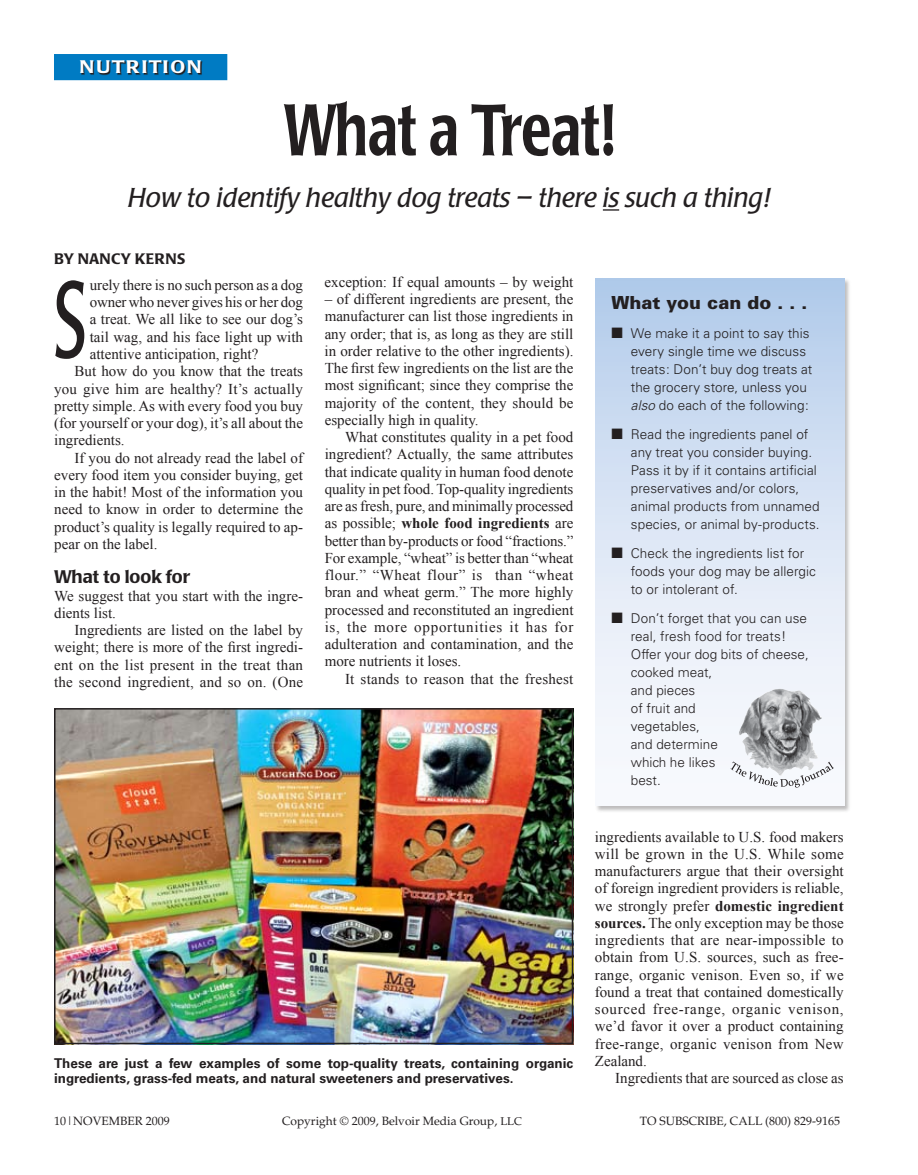
<style>
.page{position:relative;width:918px;height:1175px;background:#fff}
.page>*{position:absolute;margin:0;border:0;box-sizing:border-box;transform-origin:0 0}
.t1{font:108px "Poppl Laudatio";color:#231f20;scale:.6 1}
.t2{font:500 72px "Poppl Laudatio";color:#231f20;scale:.74 1}
.t3{font:italic 27px "Poppl Laudatio";color:#231f20}
.t4{font:900 18px "Univers";color:#231f20}
.t5{font:500 18px "Poppl Laudatio";color:#231f20}
.t6{font:500 18px "Poppl Laudatio";letter-spacing:.055em;color:#fff;scale:1.1 1}
.t7{font:15px/17.2px "Times New Roman";color:#231f20;text-align:justify}
.t8{font:15px "Times New Roman";letter-spacing:.02em;color:#231f20}
.t9{font:500 15px "Poppl Laudatio";letter-spacing:.02em;color:#231f20}
.t10{font:15px "Zapf Dingbats";color:#231f20}
.t11{font:300 13.5px/18px "Univers";letter-spacing:.005em;color:#231f20}
.t12{font:700 13.5px/15px "Univers";color:#231f20}
.t13{font:12px "Palatino";color:#231f20}
.s1{font-weight:700}
.s2{font-style:italic}
.s3{font-size:11.25px}
</style>
<div class="page">
<svg style="left:603px;top:209px;width:16px;height:2px"></svg>
<div style="left:55px;top:55px;width:172px;height:24px;background:#007bc3"></div>
<div style="left:54px;top:54px;width:173px;height:26px;border:2px solid #007bc3"></div>
<svg style="left:76px;top:56px;width:152px;height:25px"></svg>
<div style="left:594px;top:278px;width:258px;height:535px;background:#231f20;opacity:.3"></div>
<div style="left:595px;top:279px;width:249px;height:526px;background:linear-gradient(to bottom,#b6cdeb,#fffeff)"></div>
<img style="left:739px;top:688px;width:83px;height:73px">
<svg style="left:731px;top:761px;width:103px;height:26px"></svg>
<img style="left:57px;top:711px;width:513px;height:330px">
<div style="left:54px;top:708px;width:519px;height:336px;border:2px solid #231f20"></div>
<p class="t6" style="left:80px;top:57px;width:110px">N UTRITION</p>
<h2 class="t2" style="left:284px;top:89px;width:449px">WHAT A TREAT!</h2>
<h3 class="t3" style="left:128px;top:183px;width:644px">How to identify healthy dog treats – there is such a thing!</h3>
<p class="t9" style="left:54px;top:250px;width:132px">BY NANCY KERNS</p>
<p class="t7" style="left:90px;top:276px;width:215px">urely there is no such person as a dog</p>
<p class="t7" style="left:90px;top:293px;width:215px">owner who never gives his or her dog</p>
<p class="t7" style="left:90px;top:310px;width:215px">a treat. We all like to see our dog’s</p>
<p class="t7" style="left:90px;top:328px;width:215px">tail wag, and his face light up with</p>
<p class="t7" style="left:90px;top:345px;width:170px">attentive anticipation, right?</p>
<p class="t7" style="left:75px;top:362px;width:230px">But how do you know that the treats</p>
<p class="t7" style="left:54px;top:379px;width:250px">you give him are healthy? It’s actually</p>
<p class="t7" style="left:54px;top:397px;width:250px">pretty simple. As with every food you buy</p>
<p class="t7" style="left:54px;top:414px;width:250px">(for yourself or your dog), it’s all about the</p>
<p class="t7" style="left:54px;top:431px;width:72px">ingredients.</p>
<p class="t7" style="left:75px;top:448px;width:230px">If you do not already read the label of</p>
<p class="t7" style="left:54px;top:466px;width:250px">every food item you consider buying, get</p>
<p class="t7" style="left:54px;top:483px;width:250px">in the habit! Most of the information you</p>
<p class="t7" style="left:54px;top:500px;width:250px">need to know in order to determine the</p>
<p class="t7" style="left:54px;top:517px;width:250px">product’s quality is legally required to ap-</p>
<p class="t7" style="left:54px;top:535px;width:105px">pear on the label.</p>
<p class="t5" style="left:54px;top:567px;width:138px">WHAT TO LOOK FOR</p>
<p class="t7" style="left:54px;top:586px;width:250px">We suggest that you start with the ingre&shy;dients list.</p>
<p class="t7" style="left:54px;top:621px;width:250px;text-indent:20px">Ingredients are listed on the label by weight; there is more of the first ingredi&shy;ent on the list present in the treat than the second ingredient, and so on. (One</p>
<h1 class="t1" style="left:54px;top:260px;width:55px">S</h1>
<p class="t7" style="left:325px;top:273px;width:250px">exception: If equal amounts – by weight</p>
<p class="t7" style="left:325px;top:290px;width:250px">– of different ingredients are present, the manufacturer can list those ingredients in any order; that is, as long as they are still in order relative to the other ingredients).<br>The first few ingredients on the list are the most significant; since they comprise the majority of the content, they should be especially high in quality.</p>
<p class="t7" style="left:325px;top:428px;width:250px;text-indent:20px">What constitutes quality in a pet food ingredient? Actually, the same attributes that indicate quality in human food denote quality in pet food. Top-quality ingredients are as fresh, pure, and minimally processed as possible; <span class="s1">whole food ingredients</span> are better than by-products or food “fractions.” For example, “wheat” is better than “wheat flour.” “Wheat flour” is than “wheat bran and wheat germ.” The more highly processed and reconstituted an ingredient is, the more opportunities it has for adulteration and contamination, and the more nutrients it loses.</p>
<p class="t8" style="left:345px;top:668px;width:230px">It stands to reason that the freshest</p>
<p class="t12" style="left:54px;top:1055px;width:521px">These are just a few examples of some top-quality treats, containing organic ingredients, grass-fed meats, and natural sweeteners and preservatives.</p>
<p class="t4" style="left:611px;top:291px;width:198px">What you can do . . .</p>
<p class="t11" style="left:631px;top:324px;width:183px">We make it a point to say this every single time we discuss treats: Don’t buy dog treats at the grocery store, unless you <span class="s2">also</span> do each of the following:</p>
<p class="t11" style="left:631px;top:425px;width:190px">Read the ingredients panel of any treat you consider buying.<br>Pass it by if it contains artificial preservatives and/or colors, animal products from unnamed species, or animal by-products.</p>
<p class="t11" style="left:631px;top:544px;width:187px">Check the ingredients list for foods your dog may be allergic to or intolerant of.</p>
<p class="t11" style="left:631px;top:609px;width:179px">Don’t forget that you can use real, fresh food for treats!<br>Offer your dog bits of cheese, cooked meat,<br>and pieces<br>of fruit and<br>vegetables,<br>and determine<br>which he likes<br>best.</p>
<p class="t10" style="left:611px;top:326px;width:13px">■</p>
<p class="t10" style="left:611px;top:426px;width:13px">■</p>
<p class="t10" style="left:611px;top:545px;width:13px">■</p>
<p class="t10" style="left:611px;top:610px;width:13px">■</p>
<p class="t7" style="left:595px;top:827px;width:250px">ingredients available to U.S. food makers will be grown in the U.S. While some manufacturers argue that their oversight of foreign ingredient providers is reliable, we strongly prefer <span class="s1">domestic ingredient sources.</span> The only exception may be those ingredients that are near-impossible to obtain from U.S. sources, such as free&shy;range, organic venison. Even so, if we found a treat that contained domestically sourced free-range, organic venison, we’d favor it over a product containing free-range, organic venison from New Zealand.</p>
<p class="t7" style="left:615px;top:1069px;width:230px">Ingredients that are sourced as close as</p>
<p class="t13" style="left:54px;top:1114px;width:117px">10|NOVEMBER 2009</p>
<p class="t13" style="left:282px;top:1114px;width:238px">COPYRIGHT © 2009, BELVOIR MEDIA GROUP, <span class="s3">LLC</span></p>
<p class="t13" style="left:640px;top:1114px;width:108px">TO SUBSCRIBE, CALL</p>
<p class="t13" style="left:765px;top:1114px;width:76px">(800) 829-9165</p>
</div>
